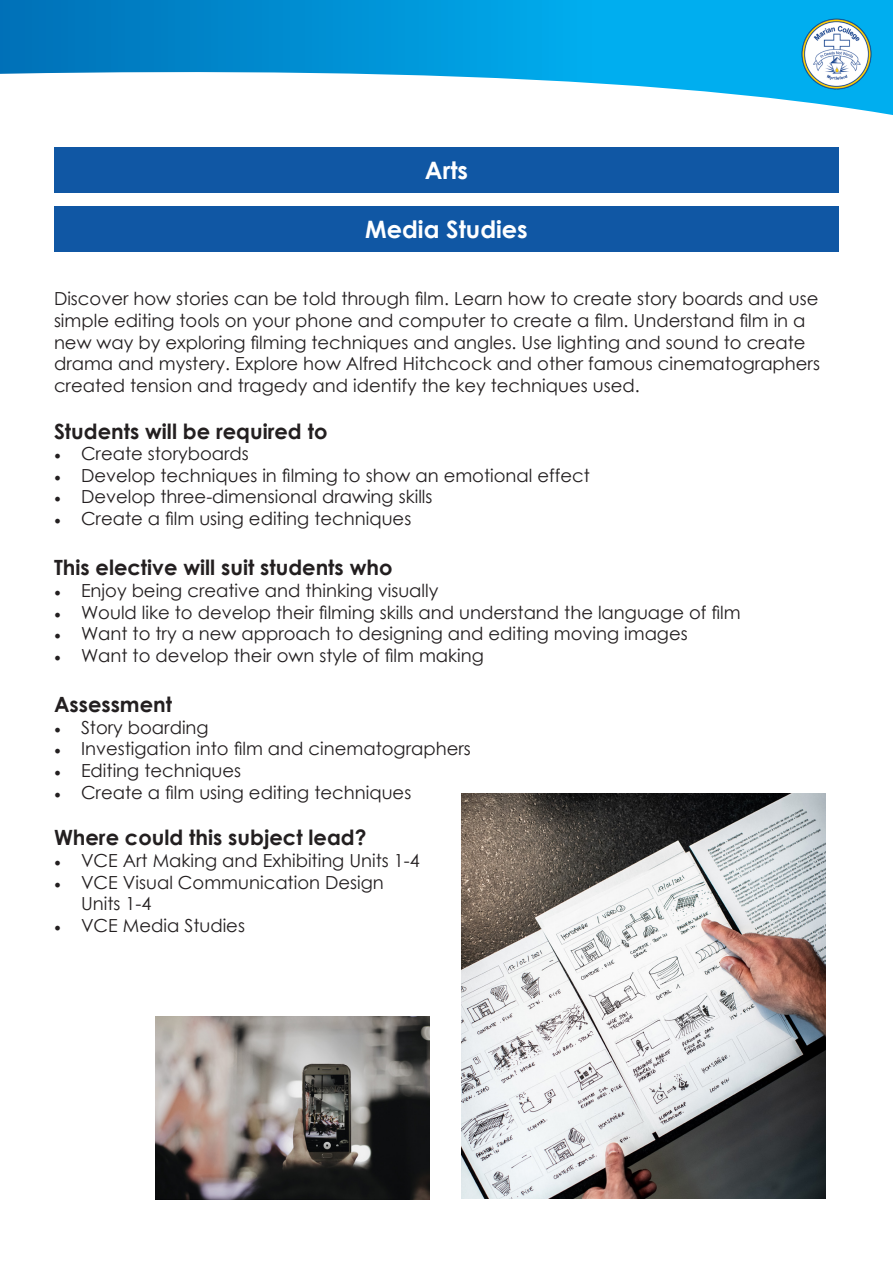
<style>
.page{position:relative;width:893px;height:1263px;background:#fff}
.page>*{position:absolute;margin:0;border:0;box-sizing:border-box;transform-origin:0 0}
.t1{font:700 24px "Century Gothic";color:#fff}
.t2{font:700 21px "Century Gothic";color:#231f20}
.t3{font:18px/21.6px "Century Gothic";color:#231f20}
.s1{font-family:"Minion Pro"}
</style>
<div class="page">
<svg style="left:0;top:0;width:893px;height:115px"></svg>
<img style="left:799px;top:17px;width:75px;height:74px">
<img style="left:461px;top:793px;width:364px;height:405px">
<div style="left:54px;top:206px;width:785px;height:45px;background:#1057a4"></div>
<div style="left:54px;top:147px;width:785px;height:46px;background:#1057a4"></div>
<img style="left:155px;top:1017px;width:274px;height:182px">
<p class="t1" style="left:425px;top:152px;width:45px">Arts</p>
<p class="t1" style="left:365px;top:211px;width:164px">Media Studies</p>
<p class="t3" style="left:54px;top:288px;width:767px">Discover how stories can be told through film. Learn how to create story boards and use simple editing tools on your phone and computer to create a film. Understand film in a new way by exploring filming techniques and angles. Use lighting and sound to create drama and mystery. Explore how Alfred Hitchcock and other famous cinematographers created tension and tragedy and identify the key techniques used.</p>
<p class="t2" style="left:54px;top:415px;width:275px">Students will be required to</p>
<p class="t3" style="left:54px;top:443px;width:196px"><span class="s1">•</span> Create storyboards</p>
<p class="t3" style="left:54px;top:464px;width:537px"><span class="s1">•</span> Develop techniques in filming to show an emotional effect</p>
<p class="t3" style="left:54px;top:486px;width:380px"><span class="s1">•</span> Develop three-dimensional drawing skills</p>
<p class="t3" style="left:54px;top:507px;width:359px"><span class="s1">•</span> Create a film using editing techniques</p>
<p class="t2" style="left:54px;top:552px;width:340px">This elective will suit students who</p>
<p class="t3" style="left:54px;top:579px;width:386px"><span class="s1">•</span> Enjoy being creative and thinking visually</p>
<p class="t3" style="left:54px;top:601px;width:688px"><span class="s1">•</span> Would like to develop their filming skills and understand the language of film</p>
<p class="t3" style="left:54px;top:623px;width:635px"><span class="s1">•</span> Want to try a new approach to designing and editing moving images</p>
<p class="t3" style="left:54px;top:644px;width:431px"><span class="s1">•</span> Want to develop their own style of film making</p>
<p class="t2" style="left:54px;top:689px;width:120px">Assessment</p>
<p class="t3" style="left:54px;top:716px;width:156px"><span class="s1">•</span> Story boarding</p>
<p class="t3" style="left:54px;top:738px;width:418px"><span class="s1">•</span> Investigation into film and cinematographers</p>
<p class="t3" style="left:54px;top:759px;width:189px"><span class="s1">•</span> Editing techniques</p>
<p class="t3" style="left:54px;top:781px;width:359px"><span class="s1">•</span> Create a film using editing techniques</p>
<p class="t2" style="left:54px;top:822px;width:314px">Where could this subject lead?</p>
<p class="t3" style="left:54px;top:849px;width:367px"><span class="s1">•</span> VCE Art Making and Exhibiting Units 1-4</p>
<p class="t3" style="left:81px;top:871px;width:304px;text-indent:-27px"><span class="s1">•</span> VCE Visual Communication Design<br>Units 1-4</p>
<p class="t3" style="left:54px;top:914px;width:192px"><span class="s1">•</span> VCE Media Studies</p>
</div>
